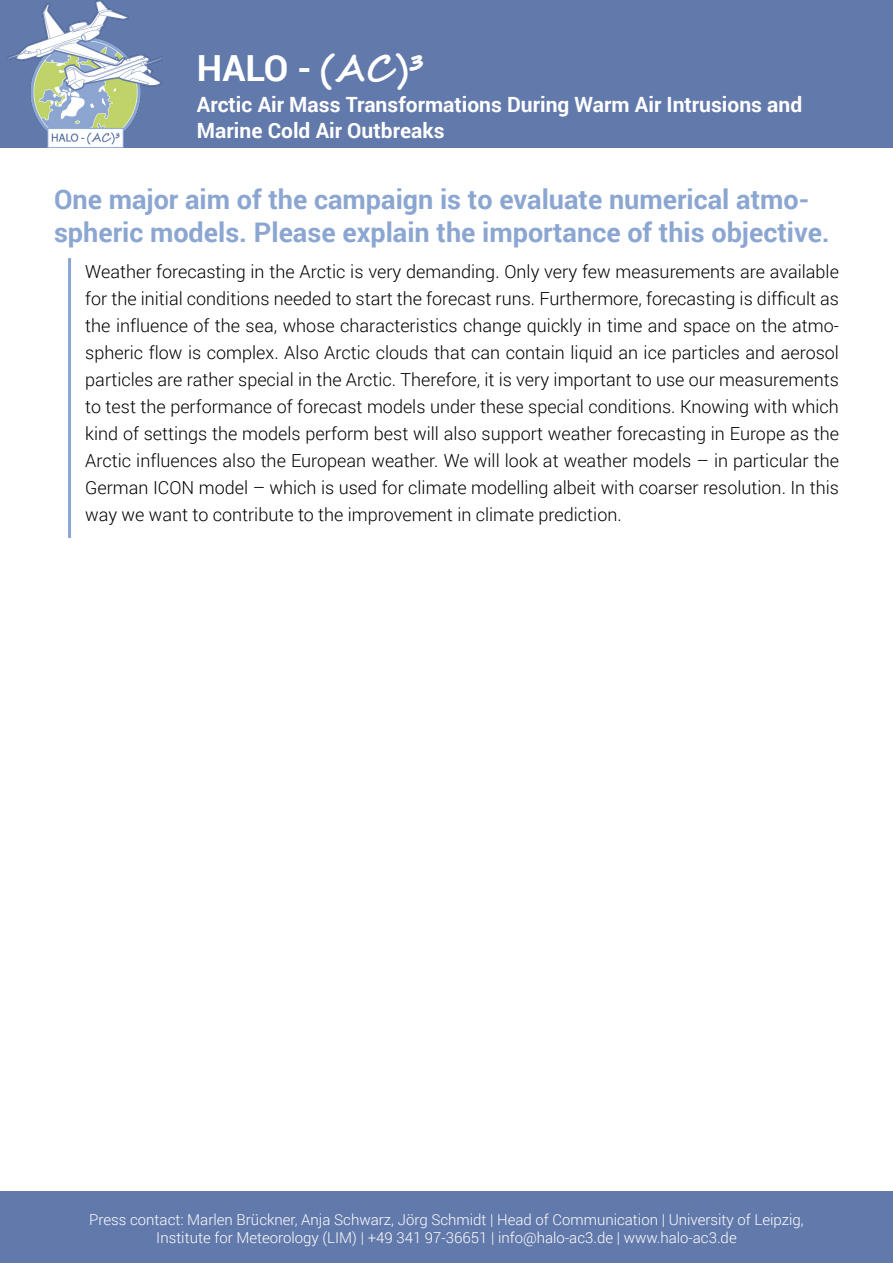
<style>
.page{position:relative;width:893px;height:1263px;background:#fff}
.page>*{position:absolute;margin:0;border:0;box-sizing:border-box;transform-origin:0 0}
.t1{font:700 36px "Roboto";color:#fff}
.t2{font:700 27px/32.4px "Roboto";color:#8ba6d1}
.t3{font:700 21px/25.2px "Roboto";color:#fff}
.t4{font:300 18px/27px "Roboto";color:#000;text-align:justify}
.t5{font:300 15px "Roboto";color:#fff}
.s1{font-family:"Segoe Script"}
</style>
<div class="page">
<div style="left:0;top:0;width:893px;height:147px;background:#6279ab"></div>
<img style="left:7px;top:0;width:155px;height:148px">
<div style="left:0;top:1192px;width:893px;height:71px;background:#6279ab"></div>
<hr style="left:68px;top:258px;width:3px;height:280px;background:#8ba6d1">
<p class="t1" style="left:197px;top:43px;width:228px">HALO - <span class="s1">(AC)³</span></p>
<p class="t3" style="left:197px;top:91px;width:607px">Arctic Air Mass Transformations During Warm Air Intrusions and<br>Marine Cold Air Outbreaks</p>
<p class="t2" style="left:54px;top:182px;width:777px">One major aim of the campaign is to evaluate numerical atmo&shy;spheric models. Please explain the importance of this objective.</p>
<p class="t4" style="left:85px;top:257px;width:755px">Weather forecasting in the Arctic is very demanding. Only very few measurements are available for the initial conditions needed to start the forecast runs. Furthermore, forecasting is difficult as the influence of the sea, whose characteristics change quickly in time and space on the atmo&shy;spheric flow is complex. Also Arctic clouds that can contain liquid an ice particles and aerosol particles are rather special in the Arctic. Therefore, it is very important to use our measurements to test the performance of forecast models under these special conditions. Knowing with which kind of settings the models perform best will also support weather forecasting in Europe as the Arctic influences also the European weather. We will look at weather models – in particular the German ICON model – which is used for climate modelling albeit with coarser resolution. In this way we want to contribute to the improvement in climate prediction.</p>
<p class="t5" style="left:89px;top:1209px;width:716px">Press contact: Marlen Brückner, Anja Schwarz, Jörg Schmidt | Head of Communication | University of Leipzig,</p>
<p class="t5" style="left:156px;top:1227px;width:582px">Institute for Meteorology (LIM) | +49 341 97-36651 | info@halo-ac3.de | www.halo-ac3.de</p>
</div>
